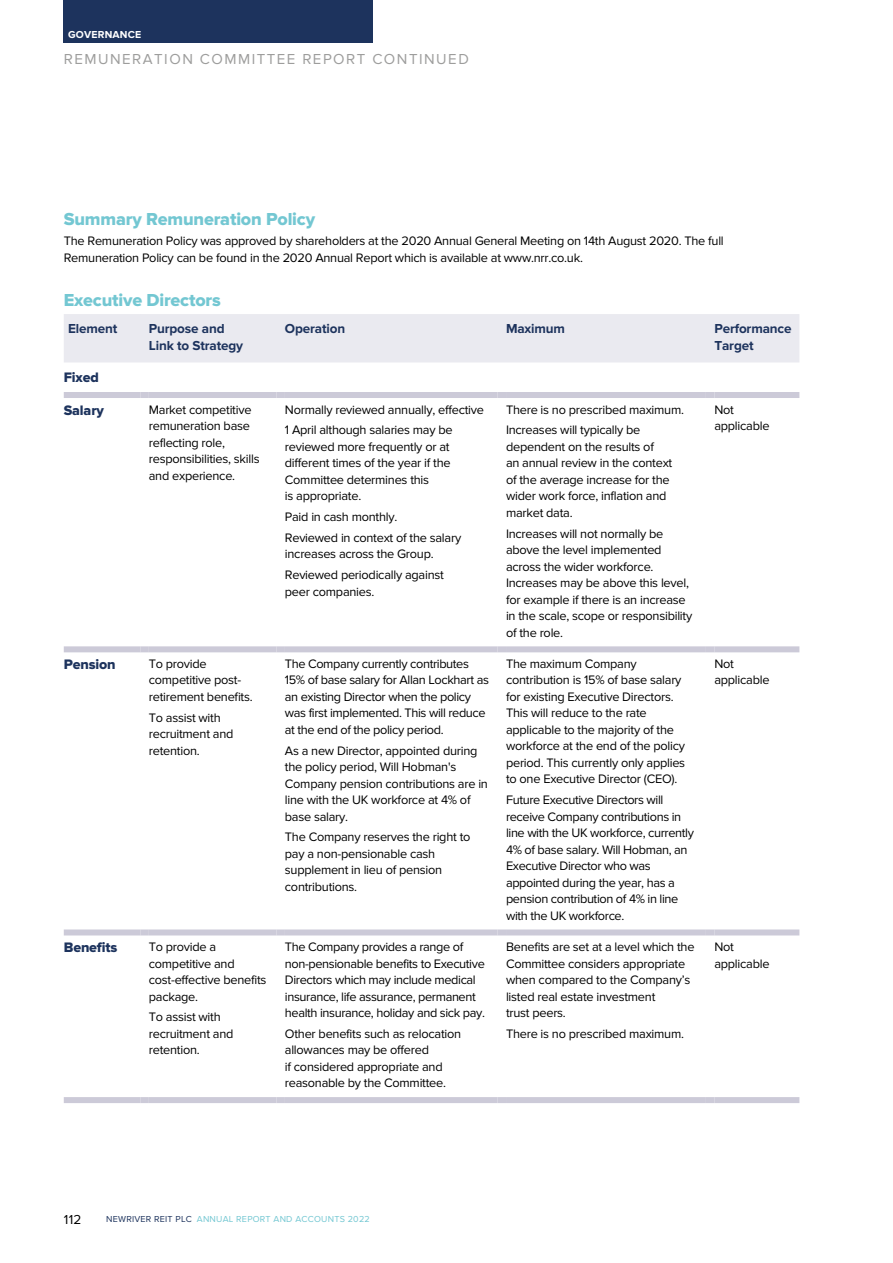
<style>
.page{position:relative;width:893px;height:1263px;background:#fff}
.page>*{position:absolute;margin:0;border:0;box-sizing:border-box;transform-origin:0 0}
.t1{font:18px "Proxima Nova Extrabld";letter-spacing:-.01em;color:#73c7d2}
.t2{font:15px "Proxima Nova";letter-spacing:.1em;color:#9d9d9c}
.t3{font:14.25px "Proxima Nova Extrabld";letter-spacing:-.01em;color:#1d335d}
.t4{font:700 13.5px/16.5px "Proxima Nova";letter-spacing:-.01em;color:#1d335d}
.t5{font:13.5px "Proxima Nova";color:#000}
.t6{font:12.75px/16.5px "Proxima Nova";letter-spacing:-.02em;color:#000}
.t7{font:700 10.5px "Proxima Nova";letter-spacing:.02em;color:#fff}
.t8{font:9px "Proxima Nova";letter-spacing:.025em;color:#73c7d2}
.s1{color:#1d335d}
</style>
<div class="page">
<div style="left:64px;top:314px;width:735px;height:48px;background:#eaeaf0"></div>
<div style="left:64px;top:392px;width:76px;height:6px;background:#cccad8"></div>
<div style="left:140px;top:392px;width:9px;height:6px;background:#cccad8"></div>
<div style="left:149px;top:392px;width:127px;height:6px;background:#cccad8"></div>
<div style="left:276px;top:392px;width:9px;height:6px;background:#cccad8"></div>
<div style="left:285px;top:392px;width:212px;height:6px;background:#cccad8"></div>
<div style="left:497px;top:392px;width:9px;height:6px;background:#cccad8"></div>
<div style="left:506px;top:392px;width:200px;height:6px;background:#cccad8"></div>
<div style="left:706px;top:392px;width:8px;height:6px;background:#cccad8"></div>
<div style="left:714px;top:392px;width:85px;height:6px;background:#cccad8"></div>
<div style="left:64px;top:646px;width:76px;height:6px;background:#cccad8"></div>
<div style="left:140px;top:646px;width:9px;height:6px;background:#cccad8"></div>
<div style="left:149px;top:646px;width:127px;height:6px;background:#cccad8"></div>
<div style="left:276px;top:646px;width:9px;height:6px;background:#cccad8"></div>
<div style="left:285px;top:646px;width:212px;height:6px;background:#cccad8"></div>
<div style="left:497px;top:646px;width:9px;height:6px;background:#cccad8"></div>
<div style="left:506px;top:646px;width:200px;height:6px;background:#cccad8"></div>
<div style="left:706px;top:646px;width:8px;height:6px;background:#cccad8"></div>
<div style="left:714px;top:646px;width:85px;height:6px;background:#cccad8"></div>
<div style="left:64px;top:929px;width:76px;height:6px;background:#cccad8"></div>
<div style="left:140px;top:929px;width:9px;height:6px;background:#cccad8"></div>
<div style="left:149px;top:929px;width:127px;height:6px;background:#cccad8"></div>
<div style="left:276px;top:929px;width:9px;height:6px;background:#cccad8"></div>
<div style="left:285px;top:929px;width:212px;height:6px;background:#cccad8"></div>
<div style="left:497px;top:929px;width:9px;height:6px;background:#cccad8"></div>
<div style="left:506px;top:929px;width:200px;height:6px;background:#cccad8"></div>
<div style="left:706px;top:929px;width:8px;height:6px;background:#cccad8"></div>
<div style="left:714px;top:929px;width:85px;height:6px;background:#cccad8"></div>
<div style="left:64px;top:1097px;width:76px;height:6px;background:#cccad8"></div>
<div style="left:140px;top:1097px;width:9px;height:6px;background:#cccad8"></div>
<div style="left:149px;top:1097px;width:127px;height:6px;background:#cccad8"></div>
<div style="left:276px;top:1097px;width:9px;height:6px;background:#cccad8"></div>
<div style="left:285px;top:1097px;width:212px;height:6px;background:#cccad8"></div>
<div style="left:497px;top:1097px;width:9px;height:6px;background:#cccad8"></div>
<div style="left:506px;top:1097px;width:200px;height:6px;background:#cccad8"></div>
<div style="left:706px;top:1097px;width:8px;height:6px;background:#cccad8"></div>
<div style="left:714px;top:1097px;width:85px;height:6px;background:#cccad8"></div>
<div style="left:64px;top:0;width:309px;height:43px;background:#1d335d"></div>
<p class="t7" style="left:68px;top:29px;width:75px">GOVERNANCE</p>
<p class="t2" style="left:64px;top:51px;width:407px">REMUNERATION COMMITTEE REPORT CONTINUED</p>
<h1 class="t1" style="left:64px;top:210px;width:253px">Summary Remuneration Policy</h1>
<p class="t6" style="left:64px;top:233px;width:661px">The Remuneration Policy was approved by shareholders at the 2020 Annual General Meeting on 14th August 2020. The full<br>Remuneration Policy can be found in the 2020 Annual Report which is available at www.nrr.co.uk.</p>
<h1 class="t1" style="left:64px;top:291px;width:159px">Executive Directors</h1>
<p class="t4" style="left:68px;top:321px;width:51px">Element</p>
<p class="t4" style="left:149px;top:321px;width:96px">Purpose and<br>Link to Strategy</p>
<p class="t4" style="left:285px;top:321px;width:62px">Operation</p>
<p class="t4" style="left:506px;top:321px;width:61px">Maximum</p>
<p class="t4" style="left:714px;top:321px;width:79px">Performance<br>Target</p>
<p class="t3" style="left:64px;top:371px;width:37px">Fixed</p>
<p class="t3" style="left:64px;top:403px;width:42px">Salary</p>
<p class="t6" style="left:149px;top:401px;width:112px">Market competitive remuneration base reflecting role, responsibilities, skills and experience.</p>
<p class="t6" style="left:285px;top:399px;width:201px;line-height:20.7px">Normally reviewed annually, effective<br>1 April although salaries may be</p>
<p class="t6" style="left:506px;top:399px;width:180px;line-height:20.7px">There is no prescribed maximum.<br>Increases will typically be</p>
<p class="t6" style="left:506px;top:439px;width:168px">dependent on the results of<br>an annual review in the context of the average increase for the wider work force, inflation and market data.</p>
<p class="t6" style="left:506px;top:526px;width:188px">Increases will not normally be above the level implemented across the wider workforce.<br>Increases may be above this level, for example if there is an increase in the scale, scope or responsibility of the role.</p>
<p class="t6" style="left:714px;top:401px;width:57px">Not applicable</p>
<p class="t6" style="left:285px;top:439px;width:167px">reviewed more frequently or at different times of the year if the<br>Committee determines this<br>is appropriate.</p>
<p class="t6" style="left:285px;top:507px;width:178px;line-height:20.7px">Paid in cash monthly.<br>Reviewed in context of the salary</p>
<p class="t6" style="left:285px;top:544px;width:160px;line-height:20.7px">increases across the Group.<br>Reviewed periodically against</p>
<p class="t6" style="left:285px;top:584px;width:91px">peer companies.</p>
<p class="t3" style="left:64px;top:658px;width:53px">Pension</p>
<p class="t6" style="left:149px;top:656px;width:105px">To provide competitive post&shy;retirement benefits.</p>
<p class="t6" style="left:149px;top:710px;width:86px">To assist with recruitment and retention.</p>
<p class="t3" style="left:64px;top:941px;width:55px">Benefits</p>
<p class="t6" style="left:149px;top:939px;width:119px">To provide a competitive and cost-effective benefits package.</p>
<p class="t6" style="left:149px;top:1009px;width:86px">To assist with recruitment and retention.</p>
<p class="t6" style="left:285px;top:656px;width:206px">The Company currently contributes 15% of base salary for Allan Lockhart as an existing Director when the policy was first implemented. This will reduce at the end of the policy period.</p>
<p class="t6" style="left:285px;top:743px;width:205px">As a new Director, appointed during the policy period, Will Hobman's<br>Company pension contributions are in line with the UK workforce at 4% of base salary.</p>
<p class="t6" style="left:285px;top:829px;width:187px">The Company reserves the right to pay a non-pensionable cash supplement in lieu of pension contributions.</p>
<p class="t6" style="left:285px;top:939px;width:202px">The Company provides a range of non-pensionable benefits to Executive Directors which may include medical insurance, life assurance, permanent health insurance, holiday and sick pay.</p>
<p class="t6" style="left:285px;top:1026px;width:178px">Other benefits such as relocation allowances may be offered<br>if considered appropriate and reasonable by the Committee.</p>
<p class="t6" style="left:506px;top:656px;width:181px">The maximum Company contribution is 15% of base salary for existing Executive Directors.<br>This will reduce to the rate applicable to the majority of the workforce at the end of the policy period. This currently only applies to one Executive Director (CEO).</p>
<p class="t6" style="left:506px;top:792px;width:189px">Future Executive Directors will receive Company contributions in line with the UK workforce, currently<br>4% of base salary. Will Hobman, an<br>Executive Director who was appointed during the year, has a pension contribution of 4% in line with the UK workforce.</p>
<p class="t6" style="left:506px;top:939px;width:190px">Benefits are set at a level which the<br>Committee considers appropriate when compared to the Company’s listed real estate investment<br>trust peers.</p>
<p class="t6" style="left:506px;top:1026px;width:180px">There is no prescribed maximum.</p>
<p class="t6" style="left:714px;top:656px;width:57px">Not applicable</p>
<p class="t6" style="left:714px;top:939px;width:57px">Not applicable</p>
<p class="t5" style="left:64px;top:1211px;width:19px">112</p>
<p class="t8" style="left:106px;top:1214px;width:265px"><span class="s1">NEWRIVER REIT PLC</span> ANNUAL REPORT AND ACCOUNTS 2022</p>
</div>
